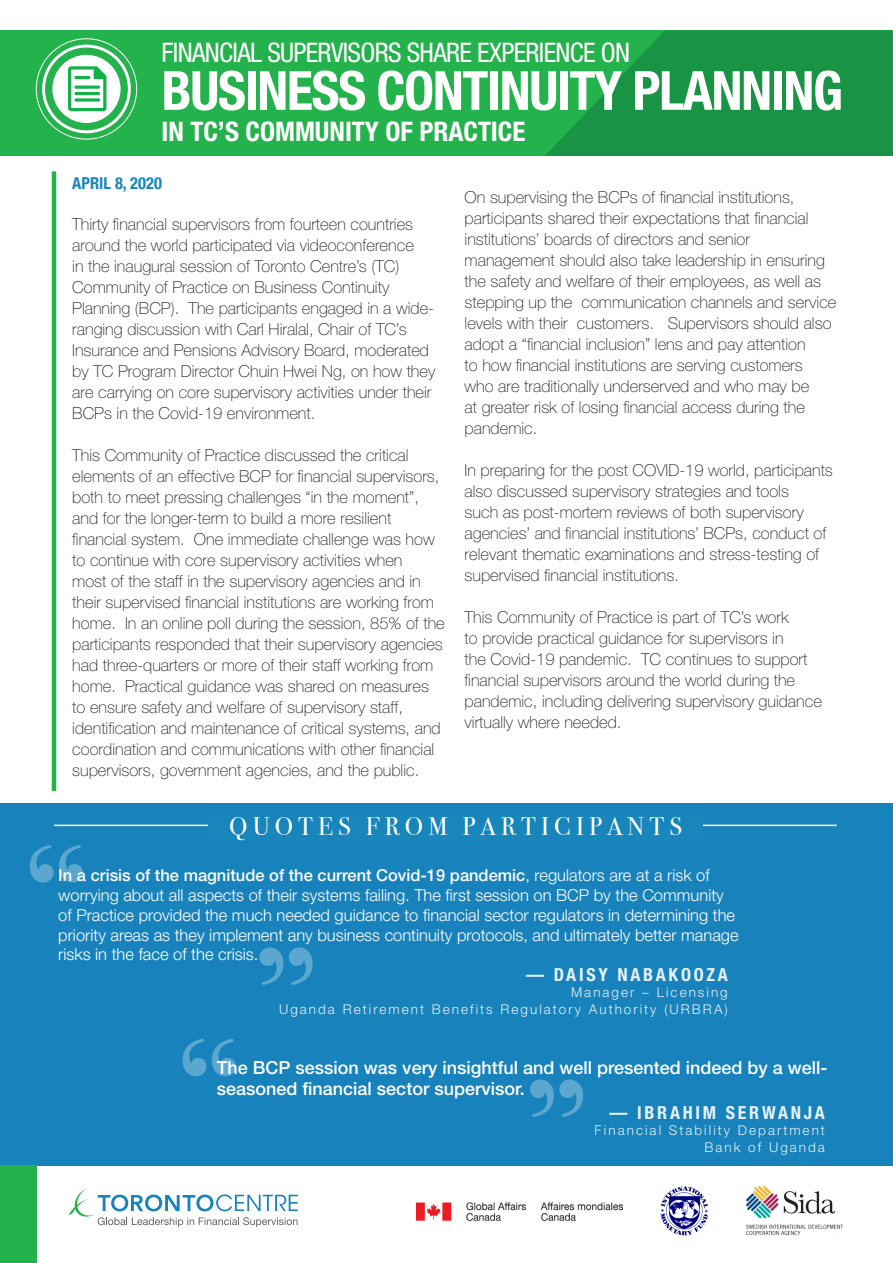
<style>
.page{position:relative;width:893px;height:1263px;background:#fff}
.page>*{position:absolute;margin:0;border:0;box-sizing:border-box;transform-origin:0 0}
.t1{font:700 condensed 54px "Helvetica Neue LT Pro";letter-spacing:-.025em;color:#fff}
.t2{font:condensed 27px "Helvetica Neue LT Pro";letter-spacing:-.025em;color:#fff}
.t3{font:700 condensed 27px "Helvetica Neue LT Pro";color:#fff}
.t4{font:25.5px "Bodoni Svty Two ITCTT";letter-spacing:.2em;color:#fff}
.t5{font:500 18px/21px "Helvetica Neue LT Pro";color:#fff}
.t6{font:700 condensed 18px "Helvetica Neue LT Pro";letter-spacing:.15em;color:#fff}
.t7{font:100 16.5px/21px "Helvetica Neue LT Pro";color:#231f20}
.t8{font:300 16.5px/19.8px "Helvetica Neue LT Pro";color:#fff}
.t9{font:700 condensed 16.5px "Helvetica Neue LT Pro";color:#1885bb}
.t10{font:300 13.5px/16.5px "Helvetica Neue LT Pro";letter-spacing:.15em;color:#fff;text-align:right}
.s1{font-weight:500}
</style>
<div class="page">
<div style="left:0;top:804px;width:893px;height:362px;background:#1782bb"></div>
<div style="left:0;top:30px;width:893px;height:126px;background:#23b24b"></div>
<svg style="left:545px;top:30px;width:348px;height:126px"></svg>
<hr style="left:52px;top:171px;width:4px;height:620px;background:#23b24b">
<hr style="left:54px;top:825px;width:783px;height:1px;background:#fff">
<div style="left:208px;top:811px;width:495px;height:28px;background:#1885bb"></div>
<svg style="left:183px;top:1039px;width:53px;height:37px"></svg>
<svg style="left:30px;top:845px;width:53px;height:37px"></svg>
<svg style="left:530px;top:1079px;width:53px;height:38px"></svg>
<svg style="left:259px;top:947px;width:54px;height:38px"></svg>
<div style="left:52px;top:55px;width:69px;height:68px;background:#fff;border-radius:50%"></div>
<div style="left:42px;top:45px;width:89px;height:88px;border:3px solid #fff;border-radius:50%"></div>
<svg style="left:68px;top:66px;width:38px;height:45px"></svg>
<div style="left:0;top:1166px;width:36px;height:97px;background:#23b24b"></div>
<svg style="left:68px;top:1188px;width:230px;height:39px"></svg>
<img style="left:746px;top:1186px;width:96px;height:50px">
<img style="left:416px;top:1202px;width:206px;height:20px">
<img style="left:660px;top:1186px;width:48px;height:50px">
<p class="t2" style="left:162px;top:36px;width:470px">FINANCIAL SUPERVISORS SHARE EXPERIENCE ON</p>
<p class="t1" style="left:162px;top:58px;width:683px">BUSINESS CONTINUITY PLANNING</p>
<p class="t3" style="left:162px;top:116px;width:365px">IN TC’S COMMUNITY OF PRACTICE</p>
<p class="t9" style="left:72px;top:174px;width:91px">APRIL 8, 2020</p>
<p class="t7" style="left:72px;top:214px;width:365px">Thirty financial supervisors from fourteen countries around the world participated via videoconference<br>in the inaugural session of Toronto Centre’s (TC)<br>Community of Practice on Business Continuity Planning (BCP). The participants engaged in a wide&shy;ranging discussion with Carl Hiralal, Chair of TC’s Insurance and Pensions Advisory Board, moderated by TC Program Director Chuin Hwei Ng, on how they are carrying on core supervisory activities under their BCPs in the Covid-19 environment.</p>
<p class="t7" style="left:72px;top:445px;width:374px">This Community of Practice discussed the critical elements of an effective BCP for financial supervisors, both to meet pressing challenges “in the moment”, and for the longer-term to build a more resilient financial system. One immediate challenge was how to continue with core supervisory activities when<br>most of the staff in the supervisory agencies and in their supervised financial institutions are working from home. In an online poll during the session, 85% of the participants responded that their supervisory agencies had three-quarters or more of their staff working from home. Practical guidance was shared on measures to ensure safety and welfare of supervisory staff, identification and maintenance of critical systems, and coordination and communications with other financial supervisors, government agencies, and the public.</p>
<p class="t7" style="left:465px;top:186px;width:373px">On supervising the BCPs of financial institutions, participants shared their expectations that financial institutions’ boards of directors and senior management should also take leadership in ensuring the safety and welfare of their employees, as well as stepping up the communication channels and service levels with their customers. Supervisors should also adopt a “financial inclusion” lens and pay attention<br>to how financial institutions are serving customers<br>who are traditionally underserved and who may be<br>at greater risk of losing financial access during the pandemic.</p>
<p class="t7" style="left:465px;top:459px;width:370px">In preparing for the post COVID-19 world, participants also discussed supervisory strategies and tools<br>such as post-mortem reviews of both supervisory agencies’ and financial institutions’ BCPs, conduct of relevant thematic examinations and stress-testing of supervised financial institutions.</p>
<p class="t7" style="left:465px;top:606px;width:359px">This Community of Practice is part of TC’s work<br>to provide practical guidance for supervisors in<br>the Covid-19 pandemic. TC continues to support financial supervisors around the world during the pandemic, including delivering supervisory guidance virtually where needed.</p>
<p class="t4" style="left:229px;top:805px;width:454px">QUOTES FROM PARTICIPANTS</p>
<p class="t8" style="left:58px;top:865px;width:682px"><span class="s1">In a crisis of the magnitude of the current Covid-19 pandemic</span>, regulators are at a risk of worrying about all aspects of their systems failing. The first session on BCP by the Community of Practice provided the much needed guidance to financial sector regulators in determining the priority areas as they implement any business continuity protocols, and ultimately better manage risks in the face of the crisis.</p>
<p class="t6" style="left:526px;top:964px;width:203px">— DAISY NABAKOOZA</p>
<p class="t10" style="left:279px;top:984px;width:450px">Manager – Licensing<br>Uganda Retirement Benefits Regulatory Authority (URBRA)</p>
<p class="t5" style="left:217px;top:1056px;width:612px">The BCP session was very insightful and well presented indeed by a well&shy;seasoned financial sector supervisor.</p>
<p class="t6" style="left:609px;top:1101px;width:217px">— IBRAHIM SERWANJA</p>
<p class="t10" style="left:595px;top:1122px;width:232px">Financial Stability Department<br>Bank of Uganda</p>
</div>
